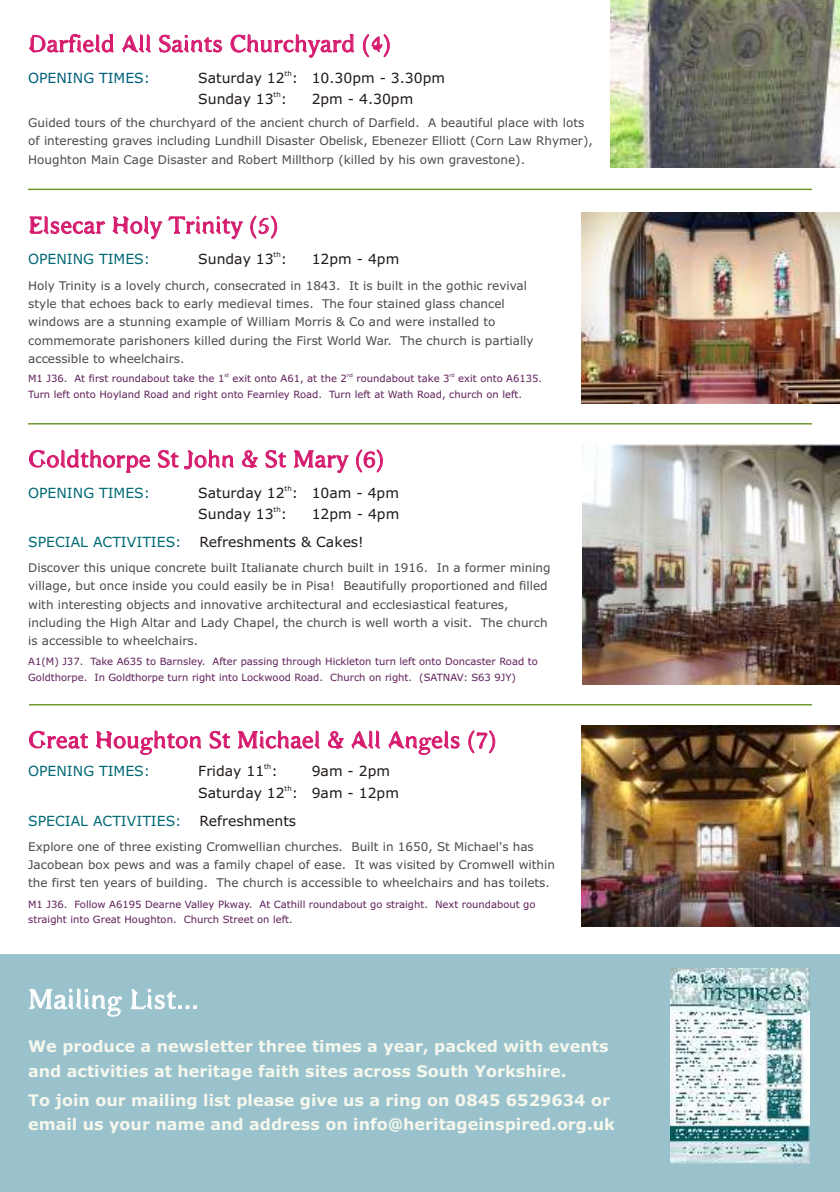
<style>
.page{position:relative;width:840px;height:1192px;background:#fff}
.page>*{position:absolute;margin:0;border:0;box-sizing:border-box;transform-origin:0 0}
.t1{font:28px "Bajsmaskin";color:#fff}
.t2{font:24px "Bajsmaskin";color:#d61a6e}
.t3{font:700 16px/24.4px "Verdana";color:#f5f7ed}
.t4{font:14px "Verdana";color:#1f1a17}
.t5{font:14px "Verdana";color:#006975}
.t6{font:14px "Verdana";color:#005e7a}
.t7{font:12px/18.2px "Verdana";color:#4d4a47}
.t8{font:10px/15.2px "Verdana";color:#5e1f59}
.t9{font:7px "Verdana";color:#1f1a17}
.t10{font:5px "Verdana";color:#5e1f59}
</style>
<div class="page">
<hr style="left:28px;top:189px;width:784px;height:1px;background:#669426">
<hr style="left:28px;top:423px;width:784px;height:1px;background:#669426">
<hr style="left:29px;top:704px;width:783px;height:1px;background:#669426">
<img style="left:611px;top:0;width:229px;height:168px">
<img style="left:582px;top:213px;width:258px;height:190px">
<img style="left:582px;top:445px;width:258px;height:239px">
<img style="left:582px;top:726px;width:258px;height:201px">
<div style="left:0;top:954px;width:840px;height:238px;background:#99c2cc"></div>
<img style="left:670px;top:969px;width:139px;height:195px">
<h2 class="t2" style="left:28px;top:30px;width:364px">Darfield All Saints Churchyard (4)</h2>
<p class="t6" style="left:28px;top:72px;width:124px">OPENING TIMES:</p>
<p class="t9" style="left:285px;top:70px;width:9px">th</p>
<p class="t4" style="left:198px;top:72px;width:248px">Saturday 12 : 10.30pm - 3.30pm</p>
<p class="t9" style="left:274px;top:92px;width:9px">th</p>
<p class="t4" style="left:198px;top:93px;width:90px">Sunday 13 :</p>
<p class="t4" style="left:312px;top:93px;width:103px">2pm - 4.30pm</p>
<p class="t7" style="left:28px;top:115px;width:566px">Guided tours of the churchyard of the ancient church of Darfield. A beautiful place with lots of interesting graves including Lundhill Disaster Obelisk, Ebenezer Elliott (Corn Law Rhymer),<br>Houghton Main Cage Disaster and Robert Millthorp (killed by his own gravestone).</p>
<h2 class="t2" style="left:28px;top:212px;width:251px">Elsecar Holy Trinity (5)</h2>
<p class="t5" style="left:28px;top:253px;width:124px">OPENING TIMES:</p>
<p class="t9" style="left:274px;top:251px;width:9px">th</p>
<p class="t4" style="left:198px;top:253px;width:90px">Sunday 13 :</p>
<p class="t4" style="left:312px;top:253px;width:89px">12pm - 4pm</p>
<p class="t7" style="left:28px;top:277px;width:507px">Holy Trinity is a lovely church, consecrated in 1843. It is built in the gothic revival style that echoes back to early medieval times. The four stained glass chancel windows are a stunning example of William Morris &amp; Co and were installed to commemorate parishoners killed during the First World War. The church is partially accessible to wheelchairs.</p>
<p class="t10" style="left:224px;top:374px;width:6px">st</p>
<p class="t10" style="left:347px;top:374px;width:8px">nd</p>
<p class="t10" style="left:450px;top:374px;width:7px">rd</p>
<p class="t8" style="left:28px;top:372px;width:516px">M1 J36. At first roundabout take the 1 exit onto A61, at the 2 roundabout take 3 exit onto A6135.<br>Turn left onto Hoyland Road and right onto Fearnley Road. Turn left at Wath Road, church on left.</p>
<h2 class="t2" style="left:28px;top:445px;width:357px">Goldthorpe St John &amp; St Mary (6)</h2>
<p class="t5" style="left:28px;top:487px;width:124px">OPENING TIMES:</p>
<p class="t9" style="left:285px;top:486px;width:9px">th</p>
<p class="t4" style="left:198px;top:487px;width:202px">Saturday 12 : 10am - 4pm</p>
<p class="t9" style="left:274px;top:507px;width:9px">th</p>
<p class="t4" style="left:198px;top:509px;width:90px">Sunday 13 :</p>
<p class="t4" style="left:312px;top:509px;width:89px">12pm - 4pm</p>
<p class="t5" style="left:28px;top:536px;width:155px">SPECIAL ACTIVITIES:</p>
<p class="t4" style="left:199px;top:536px;width:166px">Refreshments &amp; Cakes!</p>
<p class="t7" style="left:28px;top:560px;width:524px">Discover this unique concrete built Italianate church built in 1916. In a former mining village, but once inside you could easily be in Pisa! Beautifully proportioned and filled with interesting objects and innovative architectural and ecclesiastical features, including the High Altar and Lady Chapel, the church is well worth a visit. The church is accessible to wheelchairs.</p>
<p class="t8" style="left:28px;top:655px;width:511px">A1(M) J37. Take A635 to Barnsley. After passing through Hickleton turn left onto Doncaster Road to<br>Goldthorpe. In Goldthorpe turn right into Lockwood Road. Church on right. (SATNAV: S63 9JY)</p>
<h2 class="t2" style="left:28px;top:726px;width:469px">Great Houghton St Michael &amp; All Angels (7)</h2>
<p class="t5" style="left:28px;top:766px;width:124px">OPENING TIMES:</p>
<p class="t9" style="left:264px;top:764px;width:9px">th</p>
<p class="t4" style="left:198px;top:766px;width:81px">Friday 11 :</p>
<p class="t4" style="left:312px;top:766px;width:80px">9am - 2pm</p>
<p class="t9" style="left:285px;top:785px;width:9px">th</p>
<p class="t4" style="left:198px;top:787px;width:202px">Saturday 12 : 9am - 12pm</p>
<p class="t5" style="left:28px;top:815px;width:155px">SPECIAL ACTIVITIES:</p>
<p class="t4" style="left:199px;top:815px;width:98px">Refreshments</p>
<p class="t7" style="left:28px;top:839px;width:528px">Explore one of three existing Cromwellian churches. Built in 1650, St Michael's has<br>Jacobean box pews and was a family chapel of ease. It was visited by Cromwell within the first ten years of building. The church is accessible to wheelchairs and has toilets.</p>
<p class="t8" style="left:28px;top:898px;width:509px">M1 J36. Follow A6195 Dearne Valley Pkway. At Cathill roundabout go straight. Next roundabout go straight into Great Houghton. Church Street on left.</p>
<h1 class="t1" style="left:28px;top:983px;width:172px">Mailing List...</h1>
<h3 class="t3" style="left:28px;top:1036px;width:582px">We produce a newsletter three times a year, packed with events and activities at heritage faith sites across South Yorkshire.</h3>
<h3 class="t3" style="left:28px;top:1089px;width:588px">To join our mailing list please give us a ring on 0845 6529634 or email us your name and address on info@heritageinspired.org.uk</h3>
</div>
